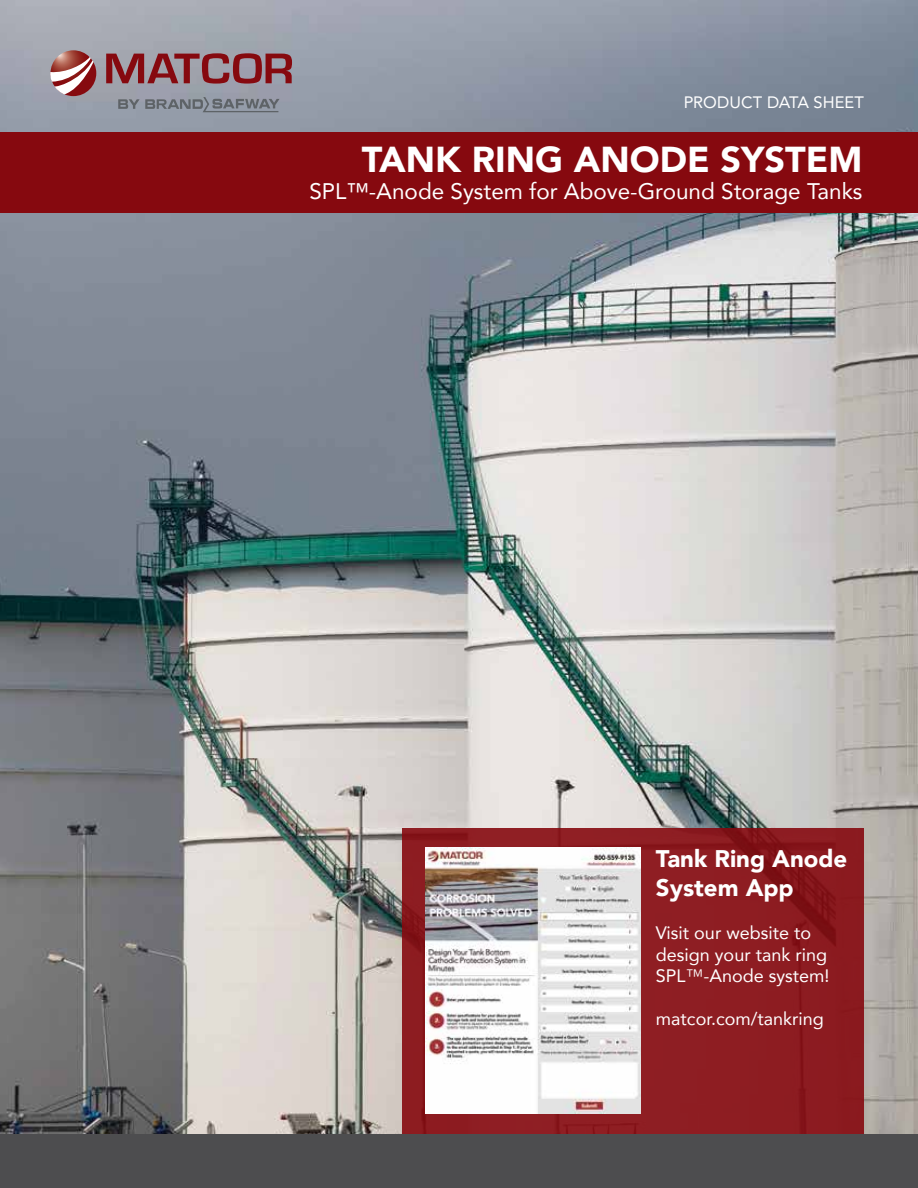
<style>
.page{position:relative;width:918px;height:1188px;background:#fff}
.page>*{position:absolute;margin:0;border:0;box-sizing:border-box;transform-origin:0 0}
.t1{font:900 36px "Avenir";color:#fff}
.t2{font:900 24px/28.5px "Avenir";color:#fff}
.t3{font:22.5px "Avenir";color:#fff}
.t4{font:18px/21.6px "Avenir";color:#fff}
.t5{font:16.5px "Avenir";color:#fff}
.s1{font-weight:300}
</style>
<div class="page">
<img style="left:0;top:0;width:918px;height:1134px">
<div style="left:0;top:132px;width:918px;height:81px;background:#86090f"></div>
<div style="left:403px;top:828px;width:461px;height:332px;background:#8d1d22"></div>
<svg style="left:118px;top:97px;width:162px;height:15px;background:#828791"></svg>
<svg style="left:51px;top:50px;width:45px;height:46px"></svg>
<svg style="left:50px;top:57px;width:43px;height:37px"></svg>
<svg style="left:106px;top:53px;width:186px;height:31px;background:#925861"></svg>
<div style="left:0;top:1134px;width:918px;height:54px;background:#4d4d4f"></div>
<img style="left:426px;top:848px;width:214px;height:265px">
<p class="t5" style="left:684px;top:89px;width:182px">PRODUCT DATA SHEET</p>
<h1 class="t1" style="left:362px;top:129px;width:502px">TANK RING ANODE SYSTEM</h1>
<p class="t3" style="left:309px;top:173px;width:555px">SPL™-Anode System for Above-Ground Storage Tanks</p>
<h2 class="t2" style="left:656px;top:844px;width:193px">Tank Ring Anode<br>System App</h2>
<p class="t4" style="left:656px;top:921px;width:175px">Visit our website to design your tank ring<br>SPL<span class="s1">™</span>-Anode system!</p>
<p class="t4" style="left:656px;top:1008px;width:169px">matcor.com/tankring</p>
</div>
